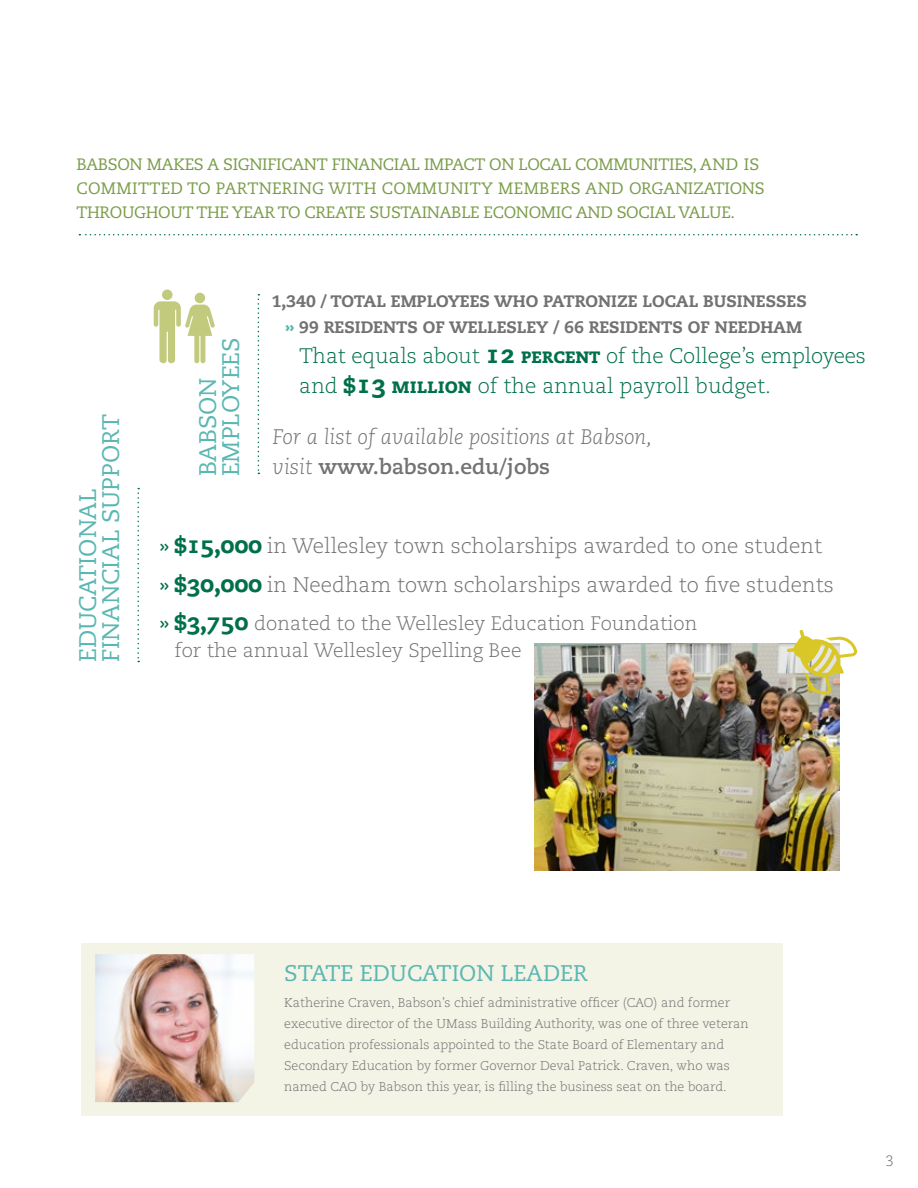
<style>
.page{position:relative;width:918px;height:1188px;background:#fff}
.page>*{position:absolute;margin:0;border:0;box-sizing:border-box;transform-origin:0 0}
.t1{font:24px/23px "Caecilia Roman SC";color:#5ab7b2}
.t2{font:22.65px "Caecilia Roman SC";color:#5ab7b2}
.t3{font:300 21px/38.5px "Caecilia";color:#717271}
.t4{font:300 21px/30px "Caecilia";letter-spacing:-.01em;color:#00704a}
.t5{font:italic 300 21px/30px "Caecilia";color:#717271}
.t6{font:300 19.5px/26.4px "Caecilia";color:#717271}
.t7{font:800 16.65px/26px "Caecilia";color:#717271;text-align:center}
.t8{font:16.5px/24px "Caecilia Roman SC";letter-spacing:-.02em;color:#7a9c49}
.t9{font:300 15px "Caecilia";color:#717271}
.t10{font:300 12.75px/21px "Caecilia";color:#717271}
.s1{color:#5ab7b2}
.s2{font-family:"Caecilia Heavy SC";font-weight:400;font-size:25.5px}
.s3{font-family:"Caecilia Heavy SC";font-weight:400}
.s4{font-weight:700;font-style:normal}
.s5{font-family:"Caecilia Roman SC";font-weight:400;color:#00704a}
.s6{font-family:"Caecilia Heavy SC";font-weight:400;color:#00704a}
.s7{font-family:"Caecilia Heavy SC";font-weight:400;font-size:24px;color:#00704a}
.s8{font-family:"Caecilia Roman SC";font-weight:400;font-size:21px;color:#00704a}
.s9{font-family:"Caecilia Heavy SC";font-weight:400;font-size:21px;color:#00704a}
</style>
<div class="page">
<svg style="left:258px;top:294px;width:1px;height:180px"></svg>
<div style="left:162px;top:290px;width:11px;height:10px;background:#c2ca7e;border-radius:50%"></div>
<svg style="left:154px;top:301px;width:61px;height:62px"></svg>
<div style="left:195px;top:293px;width:10px;height:10px;background:#c2ca7e;border-radius:50%"></div>
<div style="left:81px;top:943px;width:702px;height:173px;background:#f3f3e6"></div>
<img style="left:95px;top:954px;width:159px;height:148px">
<svg style="left:79px;top:234px;width:778px;height:1px"></svg>
<img style="left:535px;top:643px;width:304px;height:227px">
<svg style="left:137px;top:488px;width:2px;height:174px"></svg>
<svg style="left:787px;top:630px;width:70px;height:65px"></svg>
<p class="t8" style="left:76px;top:152px;width:690px">BABSON MAKES A SIGNIFICANT FINANCIAL IMPACT ON LOCAL COMMUNITIES, AND IS<br>COMMITTED TO PARTNERING WITH COMMUNITY MEMBERS AND ORGANIZATIONS<br>THROUGHOUT THE YEAR TO CREATE SUSTAINABLE ECONOMIC AND SOCIAL VALUE.</p>
<h1 class="t1" style="left:77px;top:662px;width:250px;rotate:-90deg">EDUCATIONAL<br>FINANCIAL SUPPORT</h1>
<h1 class="t1" style="left:197px;top:476px;width:140px;rotate:-90deg">BABSON<br>EMPLOYEES</h1>
<h3 class="t7" style="left:272px;top:288px;width:537px">1,340 / TOTAL EMPLOYEES WHO PATRONIZE LOCAL BUSINESSES <span class="s1">»</span> 99 RESIDENTS OF WELLESLEY / 66 RESIDENTS OF NEEDHAM</h3>
<h3 class="t4" style="left:299px;top:341px;width:568px">That equals about <span class="s2">12</span> <span class="s3">percent</span> of the College’s employees and <span class="s3">$</span><span class="s2">13</span> <span class="s3">million</span> of the annual payroll budget.</h3>
<h3 class="t5" style="left:272px;top:423px;width:381px">For a list of available positions at Babson, visit <span class="s4">www.babson.edu/jobs</span></h3>
<h3 class="t3" style="left:159px;top:527px;width:676px"><span class="s5">»</span> <span class="s6">$</span><span class="s7">15,000</span> in Wellesley town scholarships awarded to one student <span class="s5">»</span> <span class="s6">$</span><span class="s7">30,000</span> in Needham town scholarships awarded to five students</h3>
<h3 class="t6" style="left:175px;top:611px;width:524px;text-indent:-16px"><span class="s8">»</span> <span class="s9">$</span><span class="s7">3,750</span> donated to the Wellesley Education Foundation for the annual Wellesley Spelling Bee</h3>
<h2 class="t2" style="left:284px;top:960px;width:305px">STATE EDUCATION LEADER</h2>
<p class="t10" style="left:284px;top:992px;width:466px">Katherine Craven, Babson’s chief administrative officer (CAO) and former executive director of the UMass Building Authority, was one of three veteran education professionals appointed to the State Board of Elementary and Secondary Education by former Governor Deval Patrick. Craven, who was named CAO by Babson this year, is filling the business seat on the board.</p>
<p class="t9" style="left:885px;top:1152px;width:10px">3</p>
</div>
